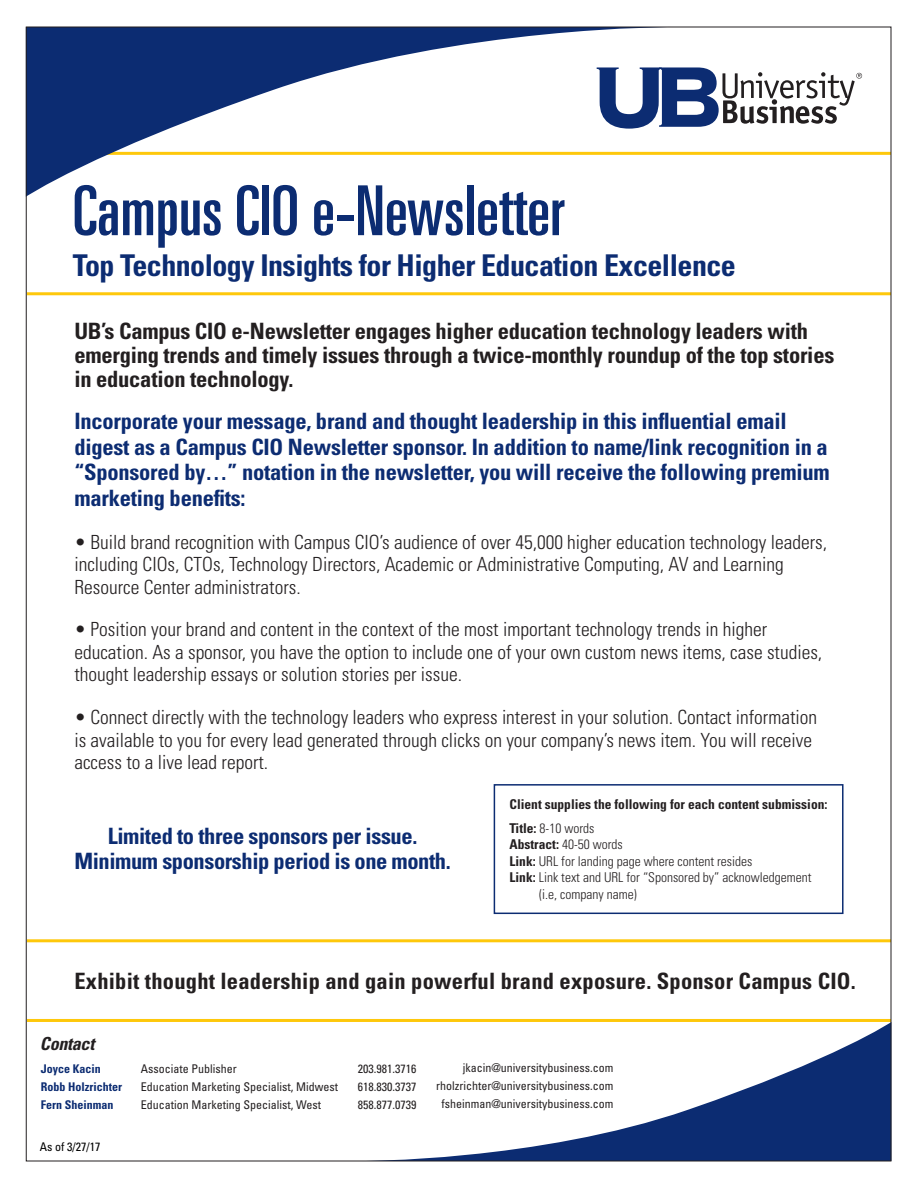
<style>
.page{position:relative;width:918px;height:1188px;background:#fff}
.page>*{position:absolute;margin:0;border:0;box-sizing:border-box;transform-origin:0 0}
.t1{font:ultra-condensed 69px "Univers LT Std";color:#0c2c72}
.List_Paragraph{font:700 condensed 30px "Univers LT Std";letter-spacing:-.02em;color:#0c2c72}
.answer{font:700 condensed 22.5px/25.5px "Univers LT Std";letter-spacing:-.01em;color:#0c2c72}
.answer-2{font:700 condensed 22.5px/24px "Univers LT Std";letter-spacing:-.01em;color:#231f20}
.answer-3{font:700 condensed 22.5px "Univers LT Std";letter-spacing:.01em;color:#231f20}
.answer-4{font:300 condensed 19.5px/22.5px "Univers LT Std";color:#231f20}
.answer-5{font:italic 700 condensed 18px "Univers LT Std";letter-spacing:-.015em;color:#231f20}
.answer-6{font:300 condensed 13.5px "Univers LT Std";color:#231f20}
.answer-7{font:700 condensed 13.5px "Univers LT Std";color:#231f20}
.t2{font:condensed 12px "Univers LT Std";color:#231f20}
.t3{font:700 condensed 12px "Univers LT Std";color:#0c2c72}
.answer-8{font:condensed 12px "Univers LT Std";color:#000}
.s1{font-weight:700}
</style>
<div class="page">
<hr style="left:27px;top:152px;width:864px;height:3px;background:#fec80b">
<svg style="left:360px;top:1023px;width:531px;height:139px"></svg>
<hr style="left:27px;top:939px;width:864px;height:3px;background:#fec80b">
<hr style="left:27px;top:1019px;width:864px;height:3px;background:#fec80b">
<svg style="left:26px;top:26px;width:649px;height:170px"></svg>
<hr style="left:27px;top:292px;width:864px;height:3px;background:#fec80b">
<div style="left:494px;top:784px;width:350px;height:130px;border:2px solid #0c2c72"></div>
<svg style="left:597px;top:67px;width:265px;height:62px"></svg>
<p class="t1" style="left:73px;top:171px;width:493px">Campus CIO e-Newsletter</p>
<p class="List_Paragraph" style="left:73px;top:247px;width:665px">Top Technology Insights for Higher Education Excellence</p>
<p class="answer-2" style="left:74px;top:318px;width:761px">UB’s Campus CIO e-Newsletter engages higher education technology leaders with emerging trends and timely issues through a twice-monthly roundup of the top stories in education technology.</p>
<p class="answer" style="left:74px;top:409px;width:757px">Incorporate your message, brand and thought leadership in this influential email digest as a Campus CIO Newsletter sponsor. In addition to name/link recognition in a “Sponsored by…” notation in the newsletter, you will receive the following premium marketing benefits:</p>
<p class="answer-4" style="left:74px;top:531px;width:754px">• Build brand recognition with Campus CIO’s audience of over 45,000 higher education technology leaders, including CIOs, CTOs, Technology Directors, Academic or Administrative Computing, AV and Learning<br>Resource Center administrators.</p>
<p class="answer-4" style="left:74px;top:618px;width:749px">• Position your brand and content in the context of the most important technology trends in higher education. As a sponsor, you have the option to include one of your own custom news items, case studies, thought leadership essays or solution stories per issue.</p>
<p class="answer-4" style="left:74px;top:706px;width:744px">• Connect directly with the technology leaders who express interest in your solution. Contact information is available to you for every lead generated through clicks on your company’s news item. You will receive access to a live lead report.</p>
<p class="answer" style="left:74px;top:823px;width:378px;text-align:center">Limited to three sponsors per issue.<br>Minimum sponsorship period is one month.</p>
<p class="answer-7" style="left:510px;top:796px;width:319px">Client supplies the following for each content submission:</p>
<p class="answer-6" style="left:510px;top:820px;width:86px"><span class="s1">Title:</span> 8-10 words</p>
<p class="answer-6" style="left:510px;top:836px;width:115px"><span class="s1">Abstract:</span> 40-50 words</p>
<p class="answer-6" style="left:510px;top:853px;width:244px"><span class="s1">Link:</span> URL for landing page where content resides</p>
<p class="answer-6" style="left:510px;top:869px;width:304px"><span class="s1">Link:</span> Link text and URL for “Sponsored by” acknowledgement</p>
<p class="answer-6" style="left:539px;top:886px;width:99px">(i.e, company name)</p>
<p class="answer-3" style="left:74px;top:967px;width:783px">Exhibit thought leadership and gain powerful brand exposure. Sponsor Campus CIO.</p>
<p class="answer-5" style="left:40px;top:1032px;width:56px">Contact</p>
<p class="t3" style="left:41px;top:1061px;width:61px">Joyce Kacin</p>
<p class="t3" style="left:41px;top:1079px;width:83px">Robb Holzrichter</p>
<p class="t3" style="left:41px;top:1097px;width:74px">Fern Sheinman</p>
<p class="answer-8" style="left:40px;top:1139px;width:62px">As of 3/27/17</p>
<p class="t2" style="left:141px;top:1061px;width:97px">Associate Publisher</p>
<p class="t2" style="left:141px;top:1079px;width:199px">Education Marketing Specialist, Midwest</p>
<p class="t2" style="left:141px;top:1097px;width:182px">Education Marketing Specialist, West</p>
<p class="t2" style="left:358px;top:1061px;width:60px">203.981.3716</p>
<p class="t2" style="left:358px;top:1079px;width:60px">618.830.3737</p>
<p class="t2" style="left:358px;top:1097px;width:60px">858.877.0739</p>
<p class="t2" style="left:463px;top:1061px;width:152px">jkacin@universitybusiness.com</p>
<p class="t2" style="left:436px;top:1079px;width:179px">rholzrichter@universitybusiness.com</p>
<p class="t2" style="left:441px;top:1097px;width:174px">fsheinman@universitybusiness.com</p>
</div>
